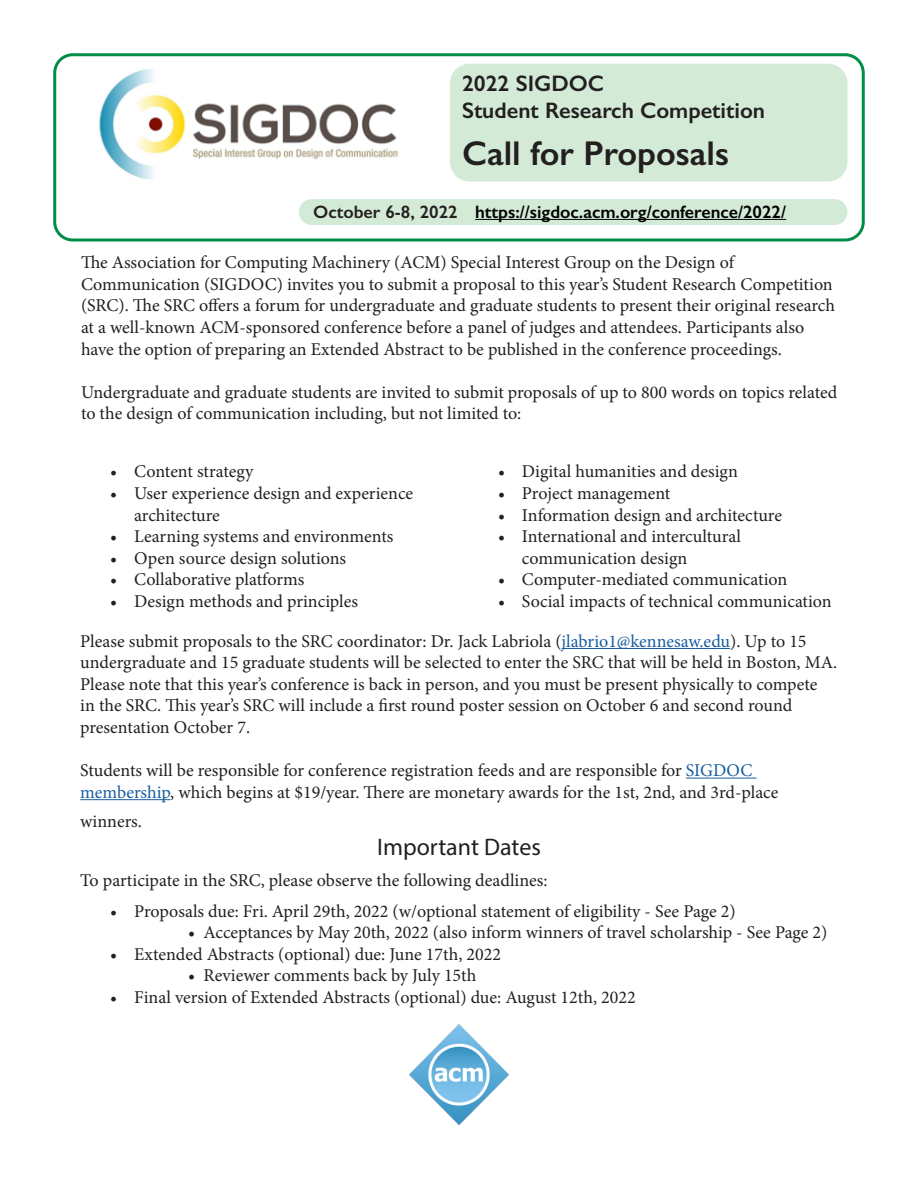
<style>
.page{position:relative;width:918px;height:1188px;background:#fff}
.page>*{position:absolute;margin:0;border:0;box-sizing:border-box;transform-origin:0 0}
.t1{font:600 34.5px "Gill Sans";color:#231f20}
.t2{font:24px "Myriad Pro";color:#231f20}
.t3{font:600 22.5px "Gill Sans";color:#231f20}
.t4{font:18px/21.6px "Minion Pro";color:#231f20}
.t5{font:600 18px "Gill Sans";color:#000}
.s1{color:#231f20}
.s2{color:#175d9e}
</style>
<div class="page">
<div style="left:53px;top:53px;width:812px;height:189px;border:3px solid #008d46;border-radius:18px"></div>
<div style="left:299px;top:199px;width:548px;height:26px;background:#d3ead6;border-radius:13px"></div>
<div style="left:450px;top:64px;width:398px;height:118px;background:#d3ead6;border-radius:20px"></div>
<img style="left:99px;top:69px;width:299px;height:110px">
<hr style="left:475px;top:219px;width:311px;height:1px;background:#000">
<hr style="left:562px;top:648px;width:168px;height:1px;background:#175d9e">
<hr style="left:686px;top:778px;width:70px;height:1px;background:#175d9e">
<hr style="left:80px;top:799px;width:90px;height:1px;background:#175d9e">
<img style="left:409px;top:1025px;width:100px;height:100px">
<p class="t3" style="left:462px;top:69px;width:144px">2022 SIGDOC</p>
<p class="t3" style="left:462px;top:96px;width:305px">Student Research Competition</p>
<p class="t1" style="left:462px;top:132px;width:268px">Call for Proposals</p>
<p class="t5" style="left:313px;top:201px;width:474px"><span class="s1">October 6-8, 2022</span> https://sigdoc.acm.org/conference/2022/</p>
<p class="t4" style="left:81px;top:252px;width:756px">The Association for Computing Machinery (ACM) Special Interest Group on the Design of Communication (SIGDOC) invites you to submit a proposal to this year’s Student Research Competition (SRC). The SRC offers a forum for undergraduate and graduate students to present their original research at a well-known ACM-sponsored conference before a panel of judges and attendees. Participants also have the option of preparing an Extended Abstract to be published in the conference proceedings.</p>
<p class="t4" style="left:81px;top:381px;width:758px">Undergraduate and graduate students are invited to submit proposals of up to 800 words on topics related to the design of communication including, but not limited to:</p>
<p class="t4" style="left:498px;top:461px;width:241px">• Digital humanities and design</p>
<p class="t4" style="left:498px;top:483px;width:174px">• Project management</p>
<p class="t4" style="left:498px;top:504px;width:286px">• Information design and architecture</p>
<p class="t4" style="left:522px;top:526px;width:221px;text-indent:-24px">• International and intercultural communication design</p>
<p class="t4" style="left:498px;top:569px;width:291px">• Computer-mediated communication</p>
<p class="t4" style="left:498px;top:591px;width:335px">• Social impacts of technical communication</p>
<p class="t4" style="left:80px;top:630px;width:759px">Please submit proposals to the SRC coordinator: Dr. Jack Labriola (<span class="s2">jlabrio1@kennesaw.edu</span>). Up to 15 undergraduate and 15 graduate students will be selected to enter the SRC that will be held in Boston, MA.<br>Please note that this year’s conference is back in person, and you must be present physically to compete<br>in the SRC. This year’s SRC will include a first round poster session on October 6 and second round presentation October 7.</p>
<p class="t4" style="left:80px;top:760px;width:700px">Students will be responsible for conference registration feeds and are responsible for <span class="s2">SIGDOC membership</span>, which begins at $19/year. There are monetary awards for the 1st, 2nd, and 3rd-place</p>
<p class="t4" style="left:80px;top:810px;width:63px">winners.</p>
<p class="t2" style="left:377px;top:833px;width:165px">Important Dates</p>
<p class="t4" style="left:80px;top:870px;width:469px">To participate in the SRC, please observe the following deadlines:</p>
<p class="t4" style="left:110px;top:900px;width:627px">• Proposals due: Fri. April 29th, 2022 (w/optional statement of eligibility - See Page 2)</p>
<p class="t4" style="left:188px;top:922px;width:641px">• Acceptances by May 20th, 2022 (also inform winners of travel scholarship - See Page 2)</p>
<p class="t4" style="left:110px;top:943px;width:392px">• Extended Abstracts (optional) due: June 17th, 2022</p>
<p class="t4" style="left:188px;top:965px;width:290px">• Reviewer comments back by July 15th</p>
<p class="t4" style="left:110px;top:987px;width:527px">• Final version of Extended Abstracts (optional) due: August 12th, 2022</p>
<p class="t4" style="left:110px;top:461px;width:145px">• Content strategy</p>
<p class="t4" style="left:134px;top:483px;width:281px;text-indent:-24px">• User experience design and experience architecture</p>
<p class="t4" style="left:110px;top:526px;width:285px">• Learning systems and environments</p>
<p class="t4" style="left:110px;top:547px;width:237px">• Open source design solutions</p>
<p class="t4" style="left:110px;top:569px;width:196px">• Collaborative platforms</p>
<p class="t4" style="left:110px;top:591px;width:249px">• Design methods and principles</p>
</div>
